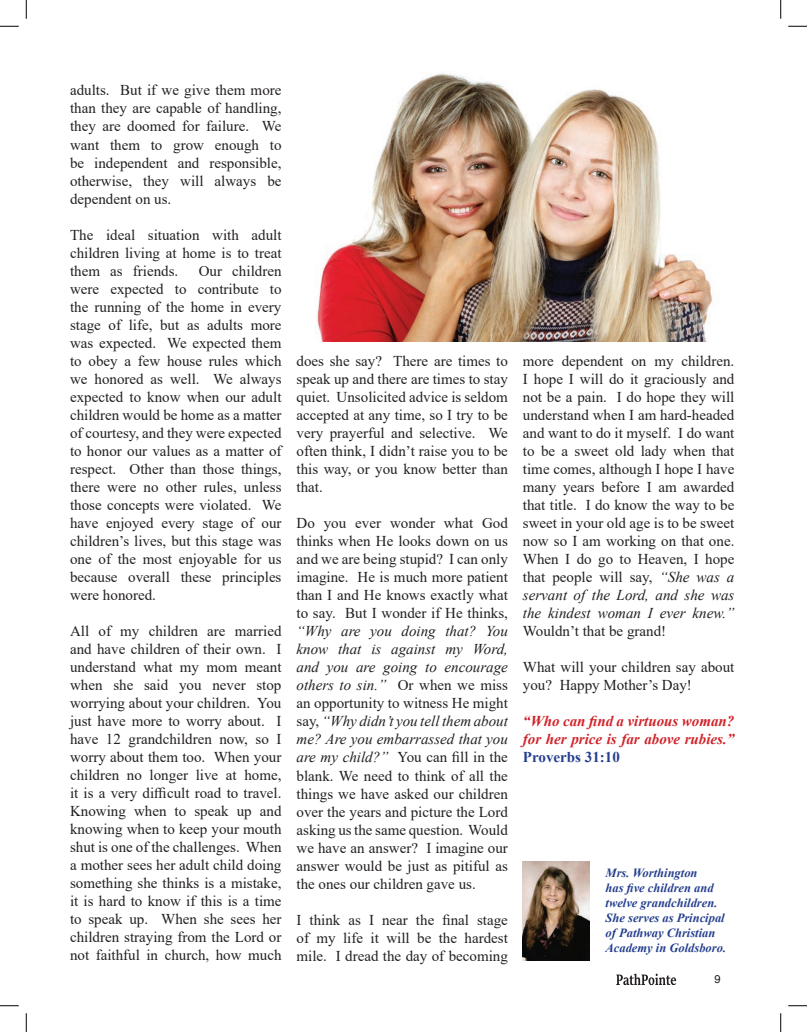
<style>
.page{position:relative;width:807px;height:1032px;background:#fff}
.page>*{position:absolute;margin:0;border:0;box-sizing:border-box;transform-origin:0 0}
.t1{font:15px/18px "Times New Roman";color:#231f20;text-align:justify}
.t2{font:italic 700 15px/18px "Times New Roman";color:#d1232a}
.t3{font:700 15px "Times New Roman";color:#253f8e}
.t4{font:italic 700 12.5px/15px "Times New Roman";color:#253f8e}
.t5{font:11.25px "Helvetica";color:#231f20}
.s1{font-style:italic}
</style>
<div class="page">
<img style="left:317px;top:71px;width:396px;height:270px">
<img style="left:522px;top:861px;width:67px;height:99px">
<svg style="left:616px;top:973px;width:60px;height:11px"></svg>
<svg style="left:0;top:25px;width:19px;height:2px"></svg>
<svg style="left:788px;top:25px;width:18px;height:2px"></svg>
<svg style="left:0;top:1005px;width:19px;height:1px"></svg>
<svg style="left:788px;top:1005px;width:18px;height:1px"></svg>
<svg style="left:25px;top:0;width:2px;height:19px"></svg>
<svg style="left:25px;top:1013px;width:2px;height:18px"></svg>
<svg style="left:780px;top:0;width:1px;height:19px"></svg>
<svg style="left:780px;top:1013px;width:1px;height:18px"></svg>
<p class="t1" style="left:70px;top:81px;width:213px">adults. But if we give them more than they are capable of handling, they are doomed for failure. We want them to grow enough to be independent and responsible, otherwise, they will always be dependent on us.</p>
<p class="t1" style="left:70px;top:225px;width:213px">The ideal situation with adult children living at home is to treat them as friends.</p>
<p class="t1" style="left:70px;top:261px;width:213px;text-indent:129px">Our children were expected to contribute to the running of the home in every stage of life, but as adults more was expected. We expected them to obey a few house rules which we honored as well. We always expected to know when our adult children would be home as a matter of courtesy, and they were expected to honor our values as a matter of respect. Other than those things, there were no other rules, unless those concepts were violated. We have enjoyed every stage of our children’s lives, but this stage was one of the most enjoyable for us because overall these principles were honored.</p>
<p class="t1" style="left:70px;top:621px;width:213px">All of my children are married and have children of their own. I understand what my mom meant when she said you never stop worrying about your children. You just have more to worry about. I have 12 grandchildren now, so I worry about them too. When your children no longer live at home, it is a very difficult road to travel.<br>Knowing when to speak up and knowing when to keep your mouth shut is one of the challenges. When a mother sees her adult child doing something she thinks is a mistake, it is hard to know if this is a time to speak up. When she sees her children straying from the Lord or not faithful in church, how much</p>
<p class="t1" style="left:296px;top:351px;width:213px">does she say? There are times to speak up and there are times to stay quiet. Unsolicited advice is seldom accepted at any time, so I try to be very prayerful and selective. We often think, I didn’t raise you to be this way, or you know better than that.</p>
<p class="t1" style="left:296px;top:513px;width:213px">Do you ever wonder what God thinks when He looks down on us and we are being stupid? I can only imagine. He is much more patient than I and He knows exactly what to say. But I wonder if He thinks,</p>
<p class="t1" style="left:296px;top:621px;width:213px"><span class="s1">“Why are you doing that? You know that is against my Word, and you are going to encourage others to sin.”</span> Or when we miss an opportunity to witness He might say, <span class="s1">“Why didn’t you tell them about me? Are you embarrassed that you are my child?”</span> You can fill in the blank. We need to think of all the things we have asked our children over the years and picture the Lord asking us the same question. Would we have an answer? I imagine our answer would be just as pitiful as the ones our children gave us.</p>
<p class="t1" style="left:296px;top:909px;width:213px">I think as I near the final stage of my life it will be the hardest mile. I dread the day of becoming</p>
<p class="t1" style="left:522px;top:351px;width:213px">more dependent on my children.<br>I hope I will do it graciously and not be a pain. I do hope they will understand when I am hard-headed and want to do it myself. I do want to be a sweet old lady when that time comes, although I hope I have many years before I am awarded that title. I do know the way to be sweet in your old age is to be sweet now so I am working on that one.<br>When I do go to Heaven, I hope that people will say, <span class="s1">“She was a servant of the Lord, and she was the kindest woman I ever knew.”</span></p>
<p class="t1" style="left:522px;top:621px;width:145px">Wouldn’t that be grand!</p>
<p class="t1" style="left:522px;top:657px;width:213px">What will your children say about you? Happy Mother’s Day!</p>
<p class="t2" style="left:522px;top:712px;width:213px">“Who can find a virtuous woman? for her price is far above rubies.”</p>
<p class="t3" style="left:522px;top:746px;width:98px">Proverbs 31:10</p>
<p class="t4" style="left:605px;top:865px;width:122px">Mrs. Worthington<br>has five children and twelve grandchildren.<br>She serves as Principal of Pathway Christian<br>Academy in Goldsboro.</p>
<p class="t5" style="left:714px;top:970px;width:8px">9</p>
</div>
